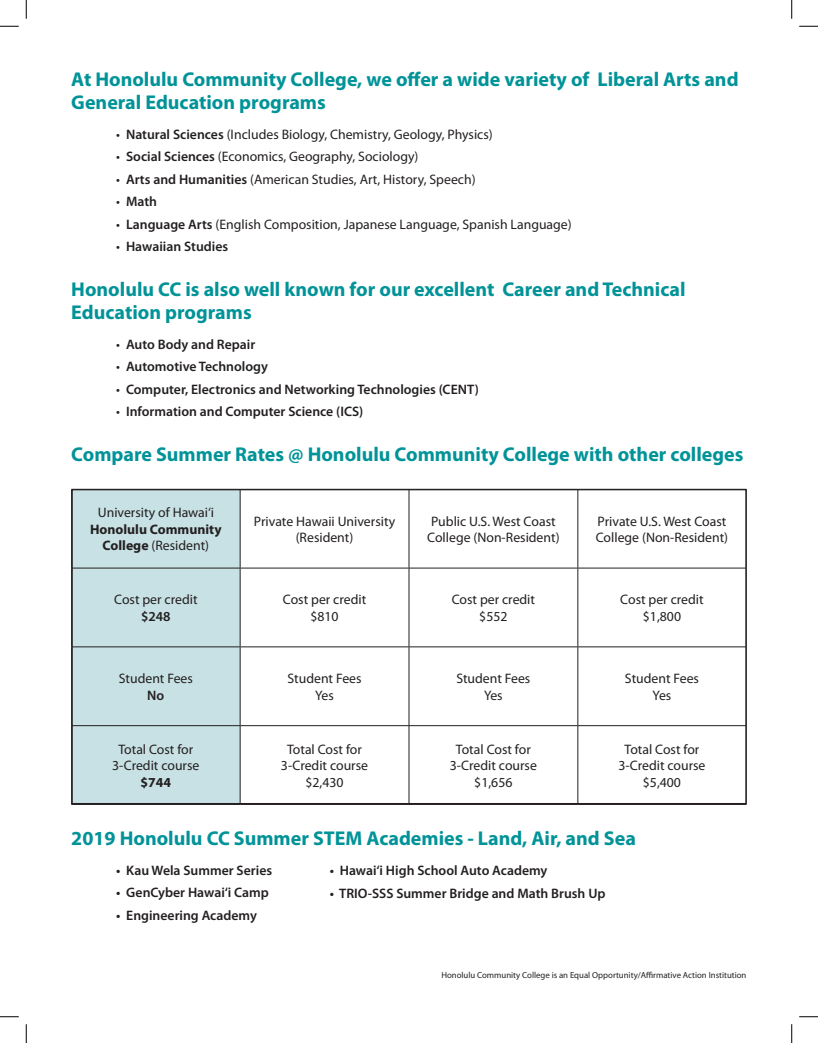
<style>
.page{position:relative;width:818px;height:1043px;background:#fff}
.page>*{position:absolute;margin:0;border:0;box-sizing:border-box;transform-origin:0 0}
.t1{font:700 20px/22.5px "Myriad Pro";color:#009398}
.t2{font:13.75px/16.5px "Myriad Pro";color:#231f20;text-align:center}
.t3{font:600 13.75px "Myriad Pro";color:#231f20}
.t4{font:700 13.75px/16.5px "Myriad Pro";color:#231f20;text-align:center}
.t5{font:8.75px "Myriad Pro";color:#231f20}
.s1{font-weight:600}
.s2{font-weight:400}
</style>
<div class="page">
<div style="left:73px;top:491px;width:167px;height:311px;background:#c7e1e4"></div>
<hr style="left:240px;top:489px;width:1px;height:79px;background:#231f20">
<hr style="left:408px;top:489px;width:1px;height:79px;background:#231f20">
<hr style="left:577px;top:489px;width:1px;height:79px;background:#231f20">
<hr style="left:71px;top:568px;width:169px;height:1px;background:#231f20">
<hr style="left:240px;top:568px;width:169px;height:1px;background:#231f20">
<hr style="left:240px;top:568px;width:1px;height:78px;background:#231f20">
<hr style="left:409px;top:568px;width:169px;height:1px;background:#231f20">
<hr style="left:408px;top:568px;width:1px;height:78px;background:#231f20">
<hr style="left:578px;top:568px;width:168px;height:1px;background:#231f20">
<hr style="left:577px;top:568px;width:1px;height:78px;background:#231f20">
<hr style="left:71px;top:646px;width:169px;height:1px;background:#231f20">
<hr style="left:240px;top:646px;width:169px;height:1px;background:#231f20">
<hr style="left:240px;top:647px;width:1px;height:78px;background:#231f20">
<hr style="left:409px;top:646px;width:169px;height:1px;background:#231f20">
<hr style="left:408px;top:647px;width:1px;height:78px;background:#231f20">
<hr style="left:578px;top:646px;width:168px;height:1px;background:#231f20">
<hr style="left:577px;top:647px;width:1px;height:78px;background:#231f20">
<hr style="left:71px;top:725px;width:169px;height:1px;background:#231f20">
<hr style="left:240px;top:725px;width:169px;height:1px;background:#231f20">
<hr style="left:240px;top:726px;width:1px;height:78px;background:#231f20">
<hr style="left:409px;top:725px;width:169px;height:1px;background:#231f20">
<hr style="left:408px;top:726px;width:1px;height:78px;background:#231f20">
<hr style="left:578px;top:725px;width:168px;height:1px;background:#231f20">
<hr style="left:577px;top:726px;width:1px;height:78px;background:#231f20">
<hr style="left:71px;top:804px;width:169px;height:1px;background:#231f20">
<hr style="left:240px;top:804px;width:169px;height:1px;background:#231f20">
<hr style="left:409px;top:804px;width:169px;height:1px;background:#231f20">
<hr style="left:578px;top:804px;width:168px;height:1px;background:#231f20">
<svg style="left:0;top:25px;width:19px;height:2px"></svg>
<svg style="left:799px;top:25px;width:19px;height:2px"></svg>
<svg style="left:0;top:1016px;width:19px;height:1px"></svg>
<svg style="left:799px;top:1016px;width:19px;height:1px"></svg>
<svg style="left:25px;top:0;width:2px;height:19px"></svg>
<svg style="left:25px;top:1024px;width:2px;height:18px"></svg>
<svg style="left:791px;top:0;width:1px;height:19px"></svg>
<svg style="left:791px;top:1024px;width:1px;height:18px"></svg>
<p class="t1" style="left:71px;top:68px;width:668px">At Honolulu Community College, we offer a wide variety of Liberal Arts and<br>General Education programs</p>
<p class="t2" style="left:116px;top:126px;width:378px">• <span class="s1">Natural Sciences</span> (Includes Biology, Chemistry, Geology, Physics)</p>
<p class="t2" style="left:116px;top:148px;width:303px">• <span class="s1">Social Sciences</span> (Economics, Geography, Sociology)</p>
<p class="t2" style="left:116px;top:171px;width:361px">• <span class="s1">Arts and Humanities</span> (American Studies, Art, History, Speech)</p>
<p class="t3" style="left:116px;top:193px;width:42px"><span class="s2">•</span> Math</p>
<p class="t2" style="left:116px;top:216px;width:457px">• <span class="s1">Language Arts</span> (English Composition, Japanese Language, Spanish Language)</p>
<p class="t3" style="left:116px;top:238px;width:113px"><span class="s2">•</span> Hawaiian Studies</p>
<p class="t1" style="left:71px;top:278px;width:615px">Honolulu CC is also well known for our excellent Career and Technical<br>Education programs</p>
<p class="t3" style="left:116px;top:335px;width:140px"><span class="s2">•</span> Auto Body and Repair</p>
<p class="t3" style="left:116px;top:358px;width:153px"><span class="s2">•</span> Automotive Technology</p>
<p class="t3" style="left:116px;top:380px;width:364px"><span class="s2">•</span> Computer, Electronics and Networking Technologies (CENT)</p>
<p class="t3" style="left:116px;top:403px;width:248px"><span class="s2">•</span> Information and Computer Science (ICS)</p>
<p class="t1" style="left:71px;top:443px;width:673px">Compare Summer Rates @ Honolulu Community College with other colleges</p>
<p class="t2" style="left:98px;top:504px;width:117px">University of Hawai‘i</p>
<p class="t4" style="left:90px;top:520px;width:133px">Honolulu Community<br>College <span class="s2">(Resident)</span></p>
<p class="t2" style="left:254px;top:512px;width:143px">Private Hawaii University</p>
<p class="t2" style="left:296px;top:529px;width:59px">(Resident)</p>
<p class="t2" style="left:427px;top:512px;width:134px;text-align:left">Public U.S. West Coast<br>College (Non-Resident)</p>
<p class="t2" style="left:595px;top:512px;width:134px;text-align:left">Private U.S. West Coast<br>College (Non-Resident)</p>
<p class="t2" style="left:114px;top:591px;width:85px">Cost per credit</p>
<p class="t3" style="left:141px;top:607px;width:31px">$248</p>
<p class="t2" style="left:283px;top:591px;width:85px">Cost per credit</p>
<p class="t2" style="left:310px;top:608px;width:30px">$810</p>
<p class="t2" style="left:451px;top:591px;width:85px">Cost per credit</p>
<p class="t2" style="left:479px;top:608px;width:30px">$552</p>
<p class="t2" style="left:620px;top:591px;width:85px">Cost per credit</p>
<p class="t2" style="left:643px;top:608px;width:40px">$1,800</p>
<p class="t2" style="left:119px;top:670px;width:76px">Student Fees</p>
<p class="t3" style="left:147px;top:686px;width:19px">No</p>
<p class="t2" style="left:287px;top:670px;width:76px">Student Fees</p>
<p class="t2" style="left:315px;top:686px;width:20px">Yes</p>
<p class="t2" style="left:456px;top:670px;width:76px">Student Fees</p>
<p class="t2" style="left:484px;top:686px;width:20px">Yes</p>
<p class="t2" style="left:625px;top:670px;width:76px">Student Fees</p>
<p class="t2" style="left:652px;top:686px;width:20px">Yes</p>
<p class="t2" style="left:112px;top:740px;width:89px">Total Cost for<br>3-Credit course</p>
<p class="t4" style="left:140px;top:773px;width:32px">$744</p>
<p class="t2" style="left:281px;top:740px;width:89px">Total Cost for<br>3-Credit course</p>
<p class="t2" style="left:305px;top:773px;width:40px">$2,430</p>
<p class="t2" style="left:450px;top:740px;width:89px">Total Cost for<br>3-Credit course</p>
<p class="t2" style="left:474px;top:773px;width:40px">$1,656</p>
<p class="t2" style="left:618px;top:740px;width:89px">Total Cost for<br>3-Credit course</p>
<p class="t2" style="left:643px;top:773px;width:40px">$5,400</p>
<p class="t1" style="left:71px;top:826px;width:566px">2019 Honolulu CC Summer STEM Academies - Land, Air, and Sea</p>
<p class="t3" style="left:116px;top:861px;width:157px">• Kau Wela Summer Series</p>
<p class="t3" style="left:116px;top:884px;width:154px">• GenCyber Hawai‘i Camp</p>
<p class="t3" style="left:116px;top:906px;width:142px">• Engineering Academy</p>
<p class="t3" style="left:330px;top:861px;width:219px">• Hawai‘i High School Auto Academy</p>
<p class="t3" style="left:330px;top:884px;width:277px">• TRIO-SSS Summer Bridge and Math Brush Up</p>
<p class="t5" style="left:441px;top:969px;width:306px">Honolulu Community College is an Equal Opportunity/Affirmative Action Institution</p>
</div>
